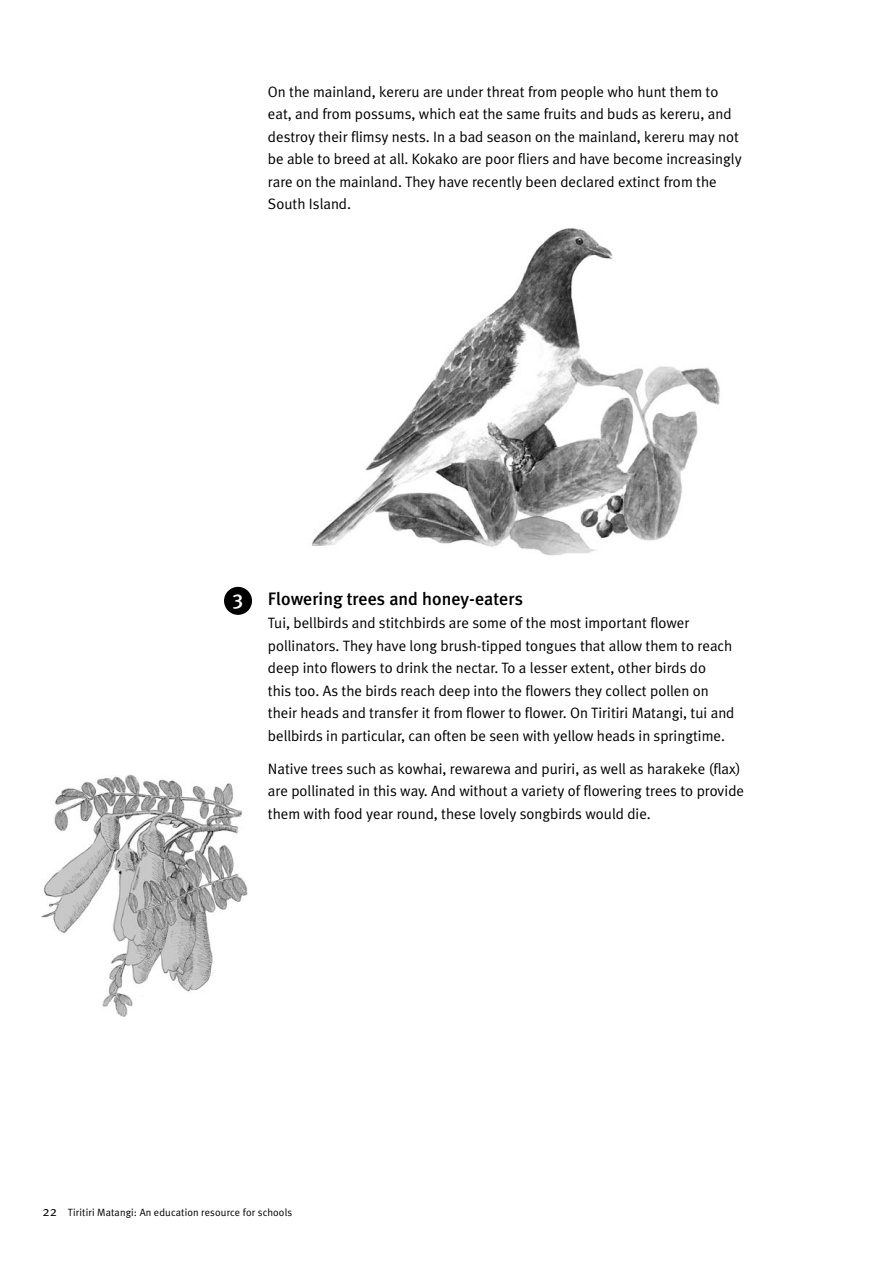
<style>
.page{position:relative;width:893px;height:1263px;background:#fff}
.page>*{position:absolute;margin:0;border:0;box-sizing:border-box;transform-origin:0 0}
.t1{font:500 20.4px "Meta Plus";color:#fff}
.t2{font:500 18px "Meta Plus";color:#000}
.t3{font:15px/22.5px "Meta Plus Normal";color:#000}
.t4{font:10.5px "Meta Plus Normal";letter-spacing:.01em;color:#000}
.s1{font-size:13.5px}
</style>
<div class="page">
<img style="left:312px;top:228px;width:408px;height:328px">
<div style="left:224px;top:587px;width:28px;height:28px;background:#000;border-radius:50%"></div>
<img style="left:42px;top:774px;width:206px;height:243px">
<p class="t3" style="left:268px;top:82px;width:475px">On the mainland, kereru are under threat from people who hunt them to eat, and from possums, which eat the same fruits and buds as kereru, and destroy their flimsy nests. In a bad season on the mainland, kereru may not be able to breed at all. Kokako are poor fliers and have become increasingly rare on the mainland. They have recently been declared extinct from the South Island.</p>
<h1 class="t1" style="left:233px;top:590px;width:12px">3</h1>
<p class="t2" style="left:268px;top:592px;width:257px">Flowering trees and honey-eaters</p>
<p class="t3" style="left:268px;top:613px;width:468px">Tui, bellbirds and stitchbirds are some of the most important flower pollinators. They have long brush-tipped tongues that allow them to reach deep into flowers to drink the nectar. To a lesser extent, other birds do<br>this too. As the birds reach deep into the flowers they collect pollen on their heads and transfer it from flower to flower. On Tiritiri Matangi, tui and bellbirds in particular, can often be seen with yellow heads in springtime.</p>
<p class="t3" style="left:268px;top:758px;width:478px">Native trees such as kowhai, rewarewa and puriri, as well as harakeke (flax) are pollinated in this way. And without a variety of flowering trees to provide them with food year round, these lovely songbirds would die.</p>
<p class="t4" style="left:43px;top:1208px;width:251px"><span class="s1">22</span> Tiritiri Matangi: An education resource for schools</p>
</div>
